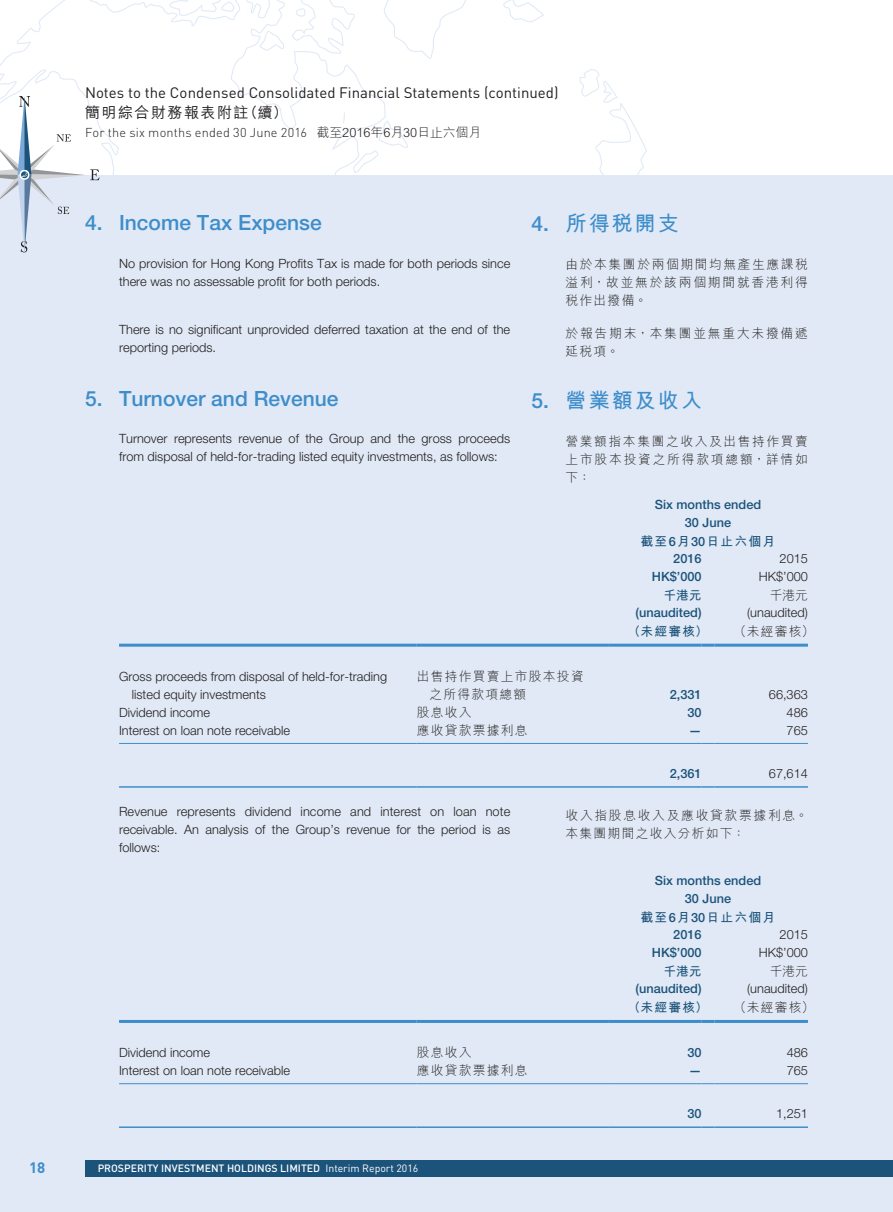
<style>
.page{position:relative;width:893px;height:1212px;background:#fff}
.page>*{position:absolute;margin:0;border:0;box-sizing:border-box;transform-origin:0 0}
.t1{font:500 21px "Helvetica Neue LT Std";color:#3e8dcb}
.t2{font:700 21px "M Hei HK";letter-spacing:.1em;color:#3e8dcb}
.t3{font:15px "DIN Pro";color:#231f20}
.t4{font:500 15px "M Hei HK";letter-spacing:.1em;color:#231f20}
.t5{font:700 15px "DIN Pro";color:#3e8dcb}
.t6{font:300 12.75px/18px "Helvetica Neue LT Std";color:#231f20}
.t7{font:300 12.75px/18px "M Hei HK";letter-spacing:.125em;color:#231f20;text-align:justify}
.t8{font:500 12.75px/18px "Helvetica Neue LT Std";color:#1c537b;text-align:center}
.t9{font:300 12.75px "DIN Pro";letter-spacing:.015em;color:#231f20}
.t10{font:700 12.75px "M Hei HK";letter-spacing:.1em;color:#1c537b}
.t11{font:300 12.75px/18px "M Hei HK";letter-spacing:.1em;color:#231f20}
.t12{font:500 10.5px "DIN Pro";color:#fff}
.s1{font-family:"M Hei HK"}
.s2{font-family:"Helvetica Neue LT Std";font-weight:500}
.s3{font-weight:400}
</style>
<div class="page">
<svg style="left:353px;top:120px;width:55px;height:53px"></svg>
<svg style="left:169px;top:0;width:65px;height:16px"></svg>
<svg style="left:256px;top:0;width:288px;height:59px"></svg>
<svg style="left:580px;top:69px;width:67px;height:106px"></svg>
<div style="left:0;top:175px;width:893px;height:1037px;background:#e0e9f5"></div>
<div style="left:86px;top:1160px;width:807px;height:17px;background:#1c537b"></div>
<svg style="left:0;top:74px;width:345px;height:179px"></svg>
<hr style="left:119px;top:644px;width:298px;height:3px;background:#3e8dcb">
<hr style="left:417px;top:644px;width:191px;height:3px;background:#3e8dcb">
<hr style="left:608px;top:644px;width:94px;height:3px;background:#3e8dcb">
<svg style="left:702px;top:644px;width:12px;height:3px"></svg>
<hr style="left:714px;top:644px;width:94px;height:3px;background:#3e8dcb">
<hr style="left:119px;top:743px;width:298px;height:1px;background:#3e8dcb">
<hr style="left:417px;top:743px;width:191px;height:1px;background:#3e8dcb">
<hr style="left:608px;top:743px;width:94px;height:1px;background:#3e8dcb">
<svg style="left:702px;top:743px;width:12px;height:1px"></svg>
<hr style="left:714px;top:743px;width:94px;height:1px;background:#3e8dcb">
<hr style="left:119px;top:786px;width:298px;height:2px;background:#3e8dcb">
<hr style="left:417px;top:786px;width:191px;height:2px;background:#3e8dcb">
<hr style="left:608px;top:786px;width:94px;height:2px;background:#3e8dcb">
<svg style="left:702px;top:786px;width:12px;height:2px"></svg>
<hr style="left:714px;top:786px;width:94px;height:2px;background:#3e8dcb">
<hr style="left:119px;top:1020px;width:298px;height:3px;background:#3e8dcb">
<hr style="left:417px;top:1020px;width:191px;height:3px;background:#3e8dcb">
<hr style="left:608px;top:1020px;width:94px;height:3px;background:#3e8dcb">
<svg style="left:702px;top:1020px;width:12px;height:3px"></svg>
<hr style="left:714px;top:1020px;width:94px;height:3px;background:#3e8dcb">
<hr style="left:119px;top:1083px;width:298px;height:1px;background:#3e8dcb">
<hr style="left:417px;top:1083px;width:191px;height:1px;background:#3e8dcb">
<hr style="left:608px;top:1083px;width:94px;height:1px;background:#3e8dcb">
<svg style="left:702px;top:1083px;width:12px;height:1px"></svg>
<hr style="left:714px;top:1083px;width:94px;height:1px;background:#3e8dcb">
<hr style="left:119px;top:1126px;width:298px;height:2px;background:#3e8dcb">
<hr style="left:417px;top:1126px;width:191px;height:2px;background:#3e8dcb">
<hr style="left:608px;top:1126px;width:94px;height:2px;background:#3e8dcb">
<svg style="left:702px;top:1126px;width:12px;height:2px"></svg>
<hr style="left:714px;top:1126px;width:94px;height:2px;background:#3e8dcb">
<p class="t3" style="left:85px;top:82px;width:475px">Notes to the Condensed Consolidated Financial Statements (continued)</p>
<p class="t4" style="left:85px;top:101px;width:204px">簡明綜合財務報表附註（續）</p>
<p class="t9" style="left:85px;top:124px;width:398px">For the six months ended 30 June 2016 <span class="s1">截至2016年6月30日止六個月</span></p>
<h1 class="t1" style="left:85px;top:210px;width:238px">4. Income Tax Expense</h1>
<p class="t6" style="left:119px;top:254px;width:393px">No provision for Hong Kong Profits Tax is made for both periods since there was no assessable profit for both periods.</p>
<p class="t6" style="left:119px;top:320px;width:393px">There is no significant unprovided deferred taxation at the end of the reporting periods.</p>
<h1 class="t1" style="left:85px;top:386px;width:255px">5. Turnover and Revenue</h1>
<p class="t6" style="left:119px;top:429px;width:393px">Turnover represents revenue of the Group and the gross proceeds from disposal of held-for-trading listed equity investments, as follows:</p>
<h1 class="t2" style="left:531px;top:208px;width:149px"><span class="s2">4.</span> 所得稅開支</h1>
<p class="t7" style="left:566px;top:255px;width:244px">由於本集團於兩個期間均無產生應課稅溢利，故並無於該兩個期間就香港利得稅作出撥備。</p>
<p class="t7" style="left:566px;top:324px;width:244px">於報告期末，本集團並無重大未撥備遞延稅項。</p>
<h1 class="t2" style="left:531px;top:385px;width:172px"><span class="s2">5.</span> 營業額及收入</h1>
<p class="t7" style="left:566px;top:432px;width:244px">營業額指本集團之收入及出售持作買賣上市股本投資之所得款項總額，詳情如下：</p>
<p class="t8" style="left:655px;top:495px;width:108px">Six months ended<br>30 June</p>
<p class="t10" style="left:641px;top:532px;width:136px">截至<span class="s2">6</span>月<span class="s2">30</span>日止六個月</p>
<p class="t8" style="left:673px;top:549px;width:30px">2016</p>
<p class="t6" style="left:780px;top:549px;width:30px">2015</p>
<p class="t8" style="left:652px;top:567px;width:51px">HK$’000</p>
<p class="t6" style="left:759px;top:567px;width:51px">HK$’000</p>
<p class="t10" style="left:663px;top:586px;width:40px">千港元</p>
<p class="t7" style="left:770px;top:586px;width:40px">千港元</p>
<p class="t8" style="left:635px;top:603px;width:68px">(unaudited)</p>
<p class="t6" style="left:747px;top:603px;width:62px">(unaudited)</p>
<p class="t10" style="left:628px;top:622px;width:82px">（未經審核）</p>
<p class="t7" style="left:734px;top:622px;width:82px">（未經審核）</p>
<p class="t6" style="left:132px;top:667px;width:257px;text-indent:-13px">Gross proceeds from disposal of held-for-trading listed equity investments</p>
<p class="t11" style="left:429px;top:667px;width:156px;text-indent:-13px">出售持作買賣上市股本投資之所得款項總額</p>
<p class="t8" style="left:670px;top:685px;width:33px">2,331</p>
<p class="t6" style="left:769px;top:685px;width:40px">66,363</p>
<p class="t6" style="left:119px;top:703px;width:93px">Dividend income</p>
<p class="t7" style="left:417px;top:703px;width:56px">股息收入</p>
<p class="t8" style="left:687px;top:703px;width:16px">30</p>
<p class="t6" style="left:787px;top:703px;width:23px">486</p>
<p class="t6" style="left:119px;top:721px;width:173px">Interest on loan note receivable</p>
<p class="t11" style="left:417px;top:721px;width:112px">應收貸款票據利息</p>
<p class="t8" style="left:689px;top:721px;width:14px">—</p>
<p class="t6" style="left:787px;top:721px;width:23px">765</p>
<p class="t8" style="left:670px;top:764px;width:33px">2,361</p>
<p class="t6" style="left:769px;top:764px;width:40px">67,614</p>
<p class="t6" style="left:119px;top:802px;width:393px;text-align:justify">Revenue represents dividend income and interest on loan note receivable. An analysis of the Group’s revenue for the period is as follows:</p>
<p class="t8" style="left:655px;top:872px;width:108px">Six months ended<br>30 June</p>
<p class="t10" style="left:641px;top:908px;width:136px">截至<span class="s2">6</span>月<span class="s2">30</span>日止六個月</p>
<p class="t8" style="left:673px;top:926px;width:30px">2016</p>
<p class="t6" style="left:780px;top:925px;width:30px">2015</p>
<p class="t8" style="left:652px;top:944px;width:51px">HK$’000</p>
<p class="t6" style="left:759px;top:943px;width:51px">HK$’000</p>
<p class="t10" style="left:663px;top:962px;width:40px">千港元</p>
<p class="t7" style="left:770px;top:962px;width:40px">千港元</p>
<p class="t8" style="left:635px;top:980px;width:68px">(unaudited)</p>
<p class="t6" style="left:747px;top:979px;width:62px">(unaudited)</p>
<p class="t10" style="left:628px;top:998px;width:82px">（未經審核）</p>
<p class="t7" style="left:734px;top:998px;width:82px">（未經審核）</p>
<p class="t6" style="left:119px;top:1043px;width:93px">Dividend income</p>
<p class="t7" style="left:417px;top:1043px;width:56px">股息收入</p>
<p class="t8" style="left:687px;top:1043px;width:16px">30</p>
<p class="t6" style="left:787px;top:1043px;width:23px">486</p>
<p class="t6" style="left:119px;top:1061px;width:173px">Interest on loan note receivable</p>
<p class="t11" style="left:417px;top:1061px;width:112px">應收貸款票據利息</p>
<p class="t8" style="left:689px;top:1061px;width:14px">—</p>
<p class="t6" style="left:787px;top:1061px;width:23px">765</p>
<p class="t8" style="left:687px;top:1104px;width:16px">30</p>
<p class="t6" style="left:776px;top:1104px;width:33px">1,251</p>
<p class="t7" style="left:566px;top:806px;width:244px">收入指股息收入及應收貸款票據利息。本集團期間之收入分析如下：</p>
<p class="t5" style="left:29px;top:1157px;width:18px">18</p>
<p class="t12" style="left:98px;top:1161px;width:322px">PROSPERITY INVESTMENT HOLDINGS LIMITED <span class="s3">Interim Report 2016</span></p>
</div>
